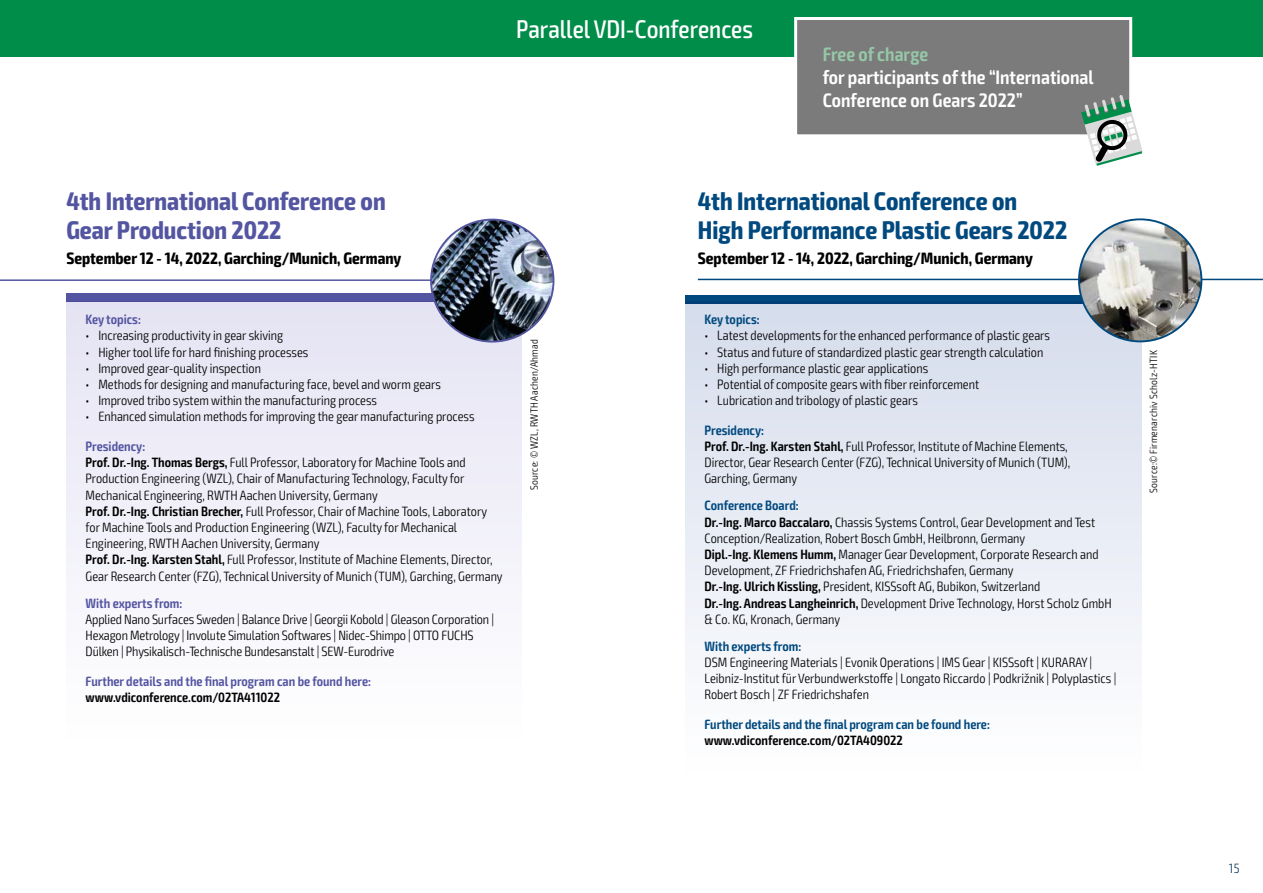
<style>
.page{position:relative;width:1263px;height:893px;background:#fff}
.page>*{position:absolute;margin:0;border:0;box-sizing:border-box;transform-origin:0 0}
.t1{font:700 condensed 25.5px/28.5px "Exo 2";color:#00497f}
.t2{font:700 condensed 25.5px/28.5px "Exo 2";color:#5455a1}
.t3{font:500 condensed 25.5px "Exo 2";color:#fff}
.t4{font:600 condensed 19.5px/23.4px "Exo 2";color:#fff}
.t5{font:600 condensed 19.5px "Exo 2";color:#96c8a8}
.t6{font:700 condensed 16.5px "Exo 2";color:#000}
.t7{font:300 condensed 13.5px/16.2px "Exo 2";color:#000}
.t8{font:600 condensed 13.5px "Exo 2";color:#00497f}
.t9{font:600 condensed 13.5px "Exo 2";color:#5455a1}
.t10{font:600 condensed 13.5px "Exo 2";color:#000}
.t11{font:300 condensed 13.5px "Exo 2";color:#103c62}
.t12{font:300 condensed 10.5px "Exo 2";letter-spacing:.02em;color:#000}
.s1{font-weight:600;color:#5455a1}
.s2{font-weight:600}
.s3{font-weight:600;color:#00497f}
</style>
<div class="page">
<div style="left:0;top:0;width:1263px;height:56px;background:#008c49"></div>
<div style="left:685px;top:296px;width:456px;height:8px;background:#00497f"></div>
<div style="left:685px;top:302px;width:456px;height:472px;background:linear-gradient(to bottom,#d4dceb,#fff)"></div>
<hr style="left:698px;top:279px;width:565px;height:1px;background:#00497f">
<img style="left:1079px;top:219px;width:122px;height:122px;border-radius:61px">
<div style="left:1078px;top:218px;width:124px;height:124px;border:2px solid #00497f;border-radius:50%"></div>
<div style="left:66px;top:293px;width:455px;height:9px;background:#5455a1"></div>
<div style="left:66px;top:302px;width:455px;height:445px;background:linear-gradient(to right,#f2f1f9,#f3f2fa)"></div>
<hr style="left:0;top:279px;width:482px;height:2px;background:#5455a1">
<img style="left:431px;top:220px;width:122px;height:121px">
<div style="left:430px;top:219px;width:124px;height:124px;border:2px solid #5455a1;border-radius:50%"></div>
<div style="left:796px;top:19px;width:335px;height:117px;background:#7c7b7b"></div>
<div style="left:794px;top:17px;width:338px;height:120px;border:3px solid #fff"></div>
<svg style="left:1081px;top:95px;width:61px;height:71px"></svg>
<h1 class="t3" style="left:516px;top:14px;width:238px">Parallel VDI-Conferences</h1>
<h2 class="t5" style="left:823px;top:42px;width:107px">Free of charge</h2>
<h2 class="t4" style="left:823px;top:66px;width:273px">for participants of the “International<br>Conference on Gears 2022”</h2>
<h1 class="t2" style="left:66px;top:188px;width:321px">4th International Conference on<br>Gear Production 2022</h1>
<p class="t6" style="left:66px;top:249px;width:337px">September 12 - 14, 2022, Garching/Munich, Germany</p>
<p class="t9" style="left:86px;top:311px;width:57px">Key topics:</p>
<p class="t7" style="left:86px;top:328px;width:199px">• Increasing productivity in gear skiving</p>
<p class="t7" style="left:86px;top:344px;width:224px">• Higher tool life for hard finishing processes</p>
<p class="t7" style="left:86px;top:360px;width:177px">• Improved gear-quality inspection</p>
<p class="t7" style="left:86px;top:376px;width:357px">• Methods for designing and manufacturing face, bevel and worm gears</p>
<p class="t7" style="left:86px;top:393px;width:293px">• Improved tribo system within the manufacturing process</p>
<p class="t7" style="left:86px;top:409px;width:390px">• Enhanced simulation methods for improving the gear manufacturing process</p>
<p class="t7" style="left:86px;top:438px;width:419px"><span class="s1">Presidency:<br></span><span class="s2">Prof. Dr.-Ing. Thomas Bergs,</span> Full Professor, Laboratory for Machine Tools and Production Engineering (WZL), Chair of Manufacturing Technology, Faculty for Mechanical Engineering, RWTH Aachen University, Germany<br><span class="s2">Prof. Dr.-Ing. Christian Brecher,</span> Full Professor, Chair of Machine Tools, Laboratory for Machine Tools and Production Engineering (WZL), Faculty for Mechanical Engineering, RWTH Aachen University, Germany<br><span class="s2">Prof. Dr.-Ing. Karsten Stahl,</span> Full Professor, Institute of Machine Elements, Director, Gear Research Center (FZG), Technical University of Munich (TUM), Garching, Germany</p>
<p class="t9" style="left:86px;top:595px;width:98px">With experts from:</p>
<p class="t7" style="left:86px;top:611px;width:410px">Applied Nano Surfaces Sweden | Balance Drive | Georgii Kobold | Gleason Corporation |<br>Hexagon Metrology | Involute Simulation Softwares | Nidec-Shimpo | OTTO FUCHS<br>Dülken | Physikalisch-Technische Bundesanstalt | SEW-Eurodrive</p>
<p class="t9" style="left:86px;top:673px;width:287px">Further details and the final program can be found here:</p>
<p class="t10" style="left:86px;top:689px;width:196px">www.vdiconference.com/02TA411022</p>
<p class="t12" style="left:528px;top:490px;width:152px;rotate:-90deg">Source: © WZL, RWTH Aachen/Ahmad</p>
<h1 class="t1" style="left:698px;top:188px;width:371px">4th International Conference on<br>High Performance Plastic Gears 2022</h1>
<p class="t6" style="left:698px;top:249px;width:337px">September 12 - 14, 2022, Garching/Munich, Germany</p>
<p class="t8" style="left:704px;top:311px;width:57px">Key topics:</p>
<p class="t7" style="left:704px;top:328px;width:347px">• Latest developments for the enhanced performance of plastic gears</p>
<p class="t7" style="left:704px;top:344px;width:340px">• Status and future of standardized plastic gear strength calculation</p>
<p class="t7" style="left:704px;top:360px;width:225px">• High performance plastic gear applications</p>
<p class="t7" style="left:704px;top:376px;width:276px">• Potential of composite gears with fiber reinforcement</p>
<p class="t7" style="left:704px;top:393px;width:215px">• Lubrication and tribology of plastic gears</p>
<p class="t7" style="left:704px;top:422px;width:367px"><span class="s3">Presidency:<br></span><span class="s2">Prof. Dr.-Ing. Karsten Stahl,</span> Full Professor, Institute of Machine Elements, Director, Gear Research Center (FZG), Technical University of Munich (TUM), Garching, Germany</p>
<p class="t7" style="left:704px;top:498px;width:409px"><span class="s3">Conference Board:<br></span><span class="s2">Dr.-Ing. Marco Baccalaro,</span> Chassis Systems Control, Gear Development and Test Conception/Realization, Robert Bosch GmbH, Heilbronn, Germany<br><span class="s2">Dipl.-Ing. Klemens Humm,</span> Manager Gear Development, Corporate Research and Development, ZF Friedrichshafen AG, Friedrichshafen, Germany<br><span class="s2">Dr.-Ing. Ulrich Kissling,</span> President, KISSsoft AG, Bubikon, Switzerland<br><span class="s2">Dr.-Ing. Andreas Langheinrich,</span> Development Drive Technology, Horst Scholz GmbH &amp; Co. KG, Kronach, Germany</p>
<p class="t8" style="left:704px;top:638px;width:98px">With experts from:</p>
<p class="t7" style="left:704px;top:654px;width:413px">DSM Engineering Materials | Evonik Operations | IMS Gear | KISSsoft | KURARAY |<br>Leibniz-Institut für Verbundwerkstoffe | Longato Riccardo | Podkrižnik | Polyplastics |<br>Robert Bosch | ZF Friedrichshafen</p>
<p class="t8" style="left:704px;top:716px;width:287px">Further details and the final program can be found here:</p>
<p class="t10" style="left:704px;top:733px;width:200px">www.vdiconference.com/02TA409022</p>
<p class="t12" style="left:1147px;top:493px;width:144px;rotate:-90deg">Source:© Firmenarchiv Scholz-HTIK</p>
<p class="t11" style="left:1229px;top:860px;width:12px">15</p>
</div>
